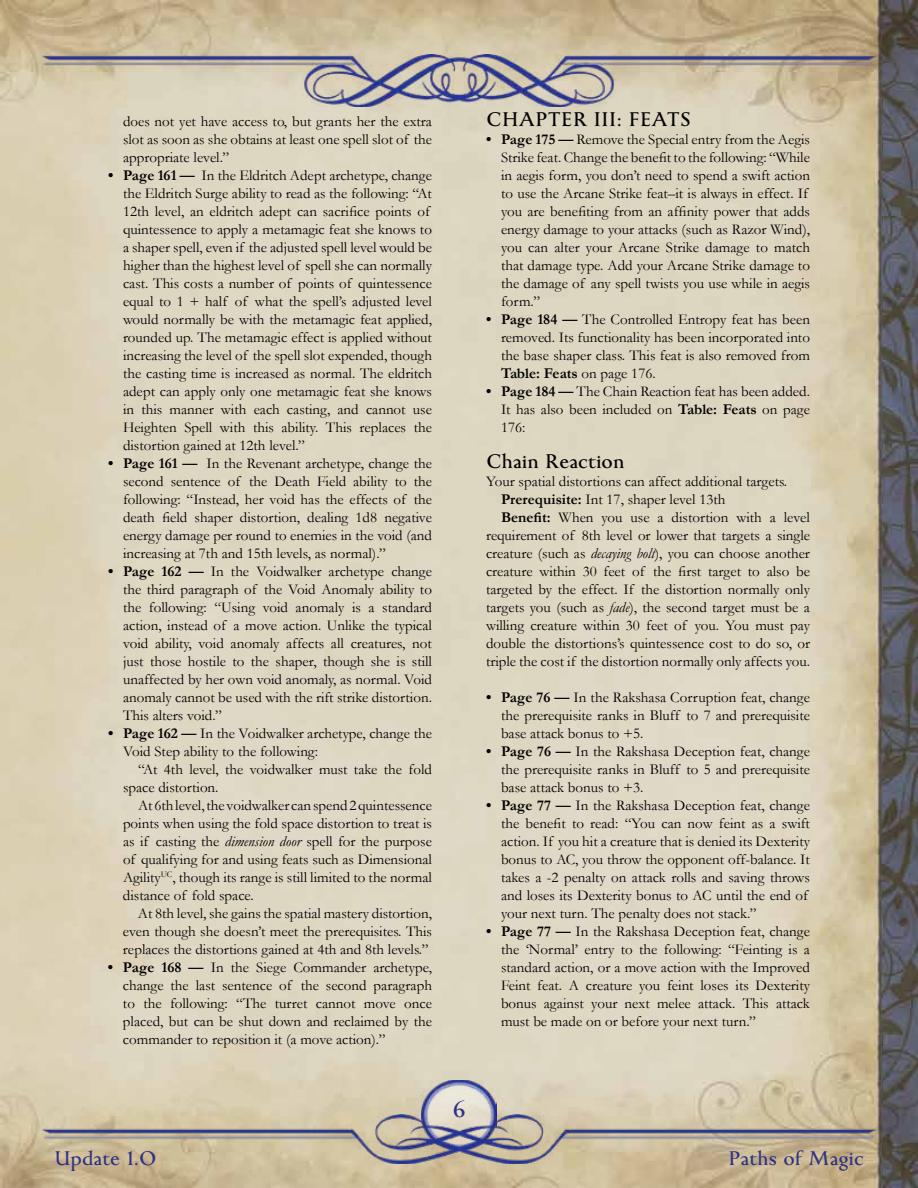
<style>
.page{position:relative;width:918px;height:1188px;background:#fff}
.page>*{position:absolute;margin:0;border:0;box-sizing:border-box;transform-origin:0 0}
.t1{font:700 27px "English Engravers Roman";color:#2d3383}
.t2{font:700 24px "English Engravers Roman";color:#000}
.t3{font:700 24px "English Engravers Roman";color:#2d3383}
.t4{font:15px/18px "Garamond";color:#000;text-align:justify}
.s1{font-weight:700}
.s2{font-style:italic}
</style>
<div class="page">
<img style="left:0;top:0;width:918px;height:1188px">
<img style="left:422px;top:1080px;width:74px;height:35px">
<img style="left:41px;top:1115px;width:836px;height:49px">
<img style="left:41px;top:54px;width:836px;height:53px">
<p class="t4" style="left:123px;top:112px;width:311px">does not yet have access to, but grants her the extra slot as soon as she obtains at least one spell slot of the appropriate level.”</p>
<p class="t4" style="left:123px;top:166px;width:311px;text-align:left;text-indent:-15px"><span class="s1">• Page 161 —</span> In the Eldritch Adept archetype, change the Eldritch Surge ability to read as the following: “At 12th level, an eldritch adept can sacrifice points of quintessence to apply a metamagic feat she knows to a shaper spell, even if the adjusted spell level would be higher than the highest level of spell she can normally cast. This costs a number of points of quintessence equal to 1 + half of what the spell’s adjusted level would normally be with the metamagic feat applied, rounded up. The metamagic effect is applied without increasing the level of the spell slot expended, though the casting time is increased as normal. The eldritch adept can apply only one metamagic feat she knows in this manner with each casting, and cannot use Heighten Spell with this ability. This replaces the distortion gained at 12th level.”</p>
<p class="t4" style="left:123px;top:454px;width:311px;text-indent:-15px"><span class="s1">• Page 161 —</span> In the Revenant archetype, change the second sentence of the Death Field ability to the following: “Instead, her void has the effects of the death field shaper distortion, dealing 1d8 negative energy damage per round to enemies in the void (and increasing at 7th and 15th levels, as normal).”</p>
<p class="t4" style="left:123px;top:562px;width:311px;text-indent:-15px"><span class="s1">• Page 162 —</span> In the Voidwalker archetype change the third paragraph of the Void Anomaly ability to the following: “Using void anomaly is a standard action, instead of a move action. Unlike the typical void ability, void anomaly affects all creatures, not just those hostile to the shaper, though she is still unaffected by her own void anomaly, as normal. Void anomaly cannot be used with the rift strike distortion.<br>This alters void.”</p>
<p class="t4" style="left:123px;top:724px;width:311px;text-indent:-15px"><span class="s1">• Page 162 —</span> In the Voidwalker archetype, change the<br>Void Step ability to the following:</p>
<p class="t4" style="left:123px;top:760px;width:311px;text-indent:15px">“At 4th level, the voidwalker must take the fold space distortion.</p>
<p class="t4" style="left:123px;top:796px;width:311px;text-indent:15px">At 6th level, the voidwalker can spend 2 quintessence points when using the fold space distortion to treat is as if casting the <span class="s2">dimension door</span> spell for the purpose of qualifying for and using feats such as Dimensional Agility<sup>UC</sup>, though its range is still limited to the normal distance of fold space.</p>
<p class="t4" style="left:123px;top:904px;width:311px;text-indent:15px">At 8th level, she gains the spatial mastery distortion, even though she doesn’t meet the prerequisites. This replaces the distortions gained at 4th and 8th levels.”</p>
<p class="t4" style="left:123px;top:958px;width:311px;text-indent:-15px"><span class="s1">• Page 168 —</span> In the Siege Commander archetype, change the last sentence of the second paragraph to the following: “The turret cannot move once placed, but can be shut down and reclaimed by the commander to reposition it (a move action).”</p>
<h2 class="t2" style="left:486px;top:106px;width:207px">CHAPTER III: FEATS</h2>
<p class="t4" style="left:501px;top:130px;width:311px;text-align:left;text-indent:-15px"><span class="s1">• Page 175 —</span> Remove the Special entry from the Aegis Strike feat. Change the benefit to the following: “While in aegis form, you don’t need to spend a swift action to use the Arcane Strike feat–it is always in effect. If you are benefiting from an affinity power that adds energy damage to your attacks (such as Razor Wind), you can alter your Arcane Strike damage to match that damage type. Add your Arcane Strike damage to the damage of any spell twists you use while in aegis form.”</p>
<p class="t4" style="left:501px;top:310px;width:311px;text-indent:-15px"><span class="s1">• Page 184 —</span> The Controlled Entropy feat has been removed. Its functionality has been incorporated into the base shaper class. This feat is also removed from <span class="s1">Table: Feats</span> on page 176.</p>
<p class="t4" style="left:501px;top:382px;width:311px;text-indent:-15px"><span class="s1">• Page 184 —</span> The Chain Reaction feat has been added.<br>It has also been included on <span class="s1">Table: Feats</span> on page 176:</p>
<h2 class="t2" style="left:486px;top:448px;width:140px">Chain Reaction</h2>
<p class="t4" style="left:486px;top:472px;width:303px">Your spatial distortions can affect additional targets.</p>
<p class="t4" style="left:501px;top:490px;width:226px"><span class="s1">Prerequisite:</span> Int 17, shaper level 13th</p>
<p class="t4" style="left:501px;top:508px;width:310px"><span class="s1">Benefit:</span> When you use a distortion with a level</p>
<p class="t4" style="left:486px;top:526px;width:326px">requirement of 8th level or lower that targets a single</p>
<p class="t4" style="left:486px;top:544px;width:325px">creature (such as <span class="s2">decaying bolt</span>), you can choose another</p>
<p class="t4" style="left:486px;top:562px;width:326px">creature within 30 feet of the first target to also be</p>
<p class="t4" style="left:486px;top:580px;width:325px">targeted by the effect. If the distortion normally only</p>
<p class="t4" style="left:486px;top:598px;width:325px">targets you (such as <span class="s2">fade</span>), the second target must be a</p>
<p class="t4" style="left:486px;top:616px;width:326px">willing creature within 30 feet of you. You must pay</p>
<p class="t4" style="left:486px;top:634px;width:325px">double the distortions’s quintessence cost to do so, or</p>
<p class="t4" style="left:486px;top:652px;width:326px">triple the cost if the distortion normally only affects you.</p>
<p class="t4" style="left:501px;top:688px;width:311px;text-indent:-15px"><span class="s1">• Page 76 —</span> In the Rakshasa Corruption feat, change the prerequisite ranks in Bluff to 7 and prerequisite base attack bonus to +5.</p>
<p class="t4" style="left:501px;top:742px;width:311px;text-indent:-15px"><span class="s1">• Page 76 —</span> In the Rakshasa Deception feat, change the prerequisite ranks in Bluff to 5 and prerequisite base attack bonus to +3.</p>
<p class="t4" style="left:501px;top:796px;width:311px;text-align:left;text-indent:-15px"><span class="s1">• Page 77 —</span> In the Rakshasa Deception feat, change the benefit to read: “You can now feint as a swift action. If you hit a creature that is denied its Dexterity bonus to AC, you throw the opponent off-balance. It takes a -2 penalty on attack rolls and saving throws and loses its Dexterity bonus to AC until the end of your next turn. The penalty does not stack.”</p>
<p class="t4" style="left:501px;top:922px;width:311px;text-indent:-15px"><span class="s1">• Page 77 —</span> In the Rakshasa Deception feat, change the ‘Normal’ entry to the following: “Feinting is a standard action, or a move action with the Improved Feint feat. A creature you feint loses its Dexterity bonus against your next melee attack. This attack must be made on or before your next turn.”</p>
<h1 class="t1" style="left:452px;top:1095px;width:15px">6</h1>
<h2 class="t3" style="left:54px;top:1145px;width:105px">Update 1.0</h2>
<h2 class="t3" style="left:728px;top:1145px;width:137px">Paths of Magic</h2>
</div>
